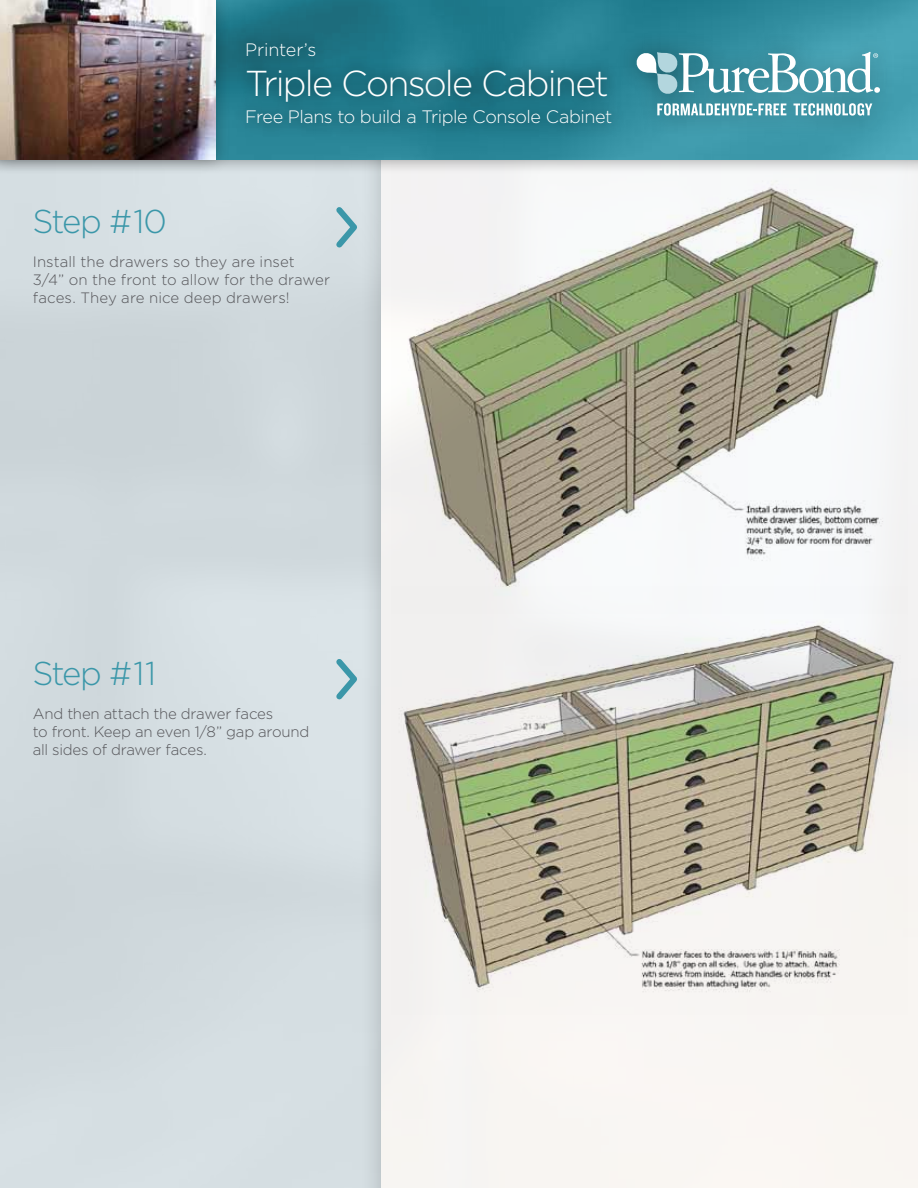
<style>
.page{position:relative;width:918px;height:1188px;background:#fff}
.page>*{position:absolute;margin:0;border:0;box-sizing:border-box;transform-origin:0 0}
.t1{font:300 36px "Gotham";letter-spacing:-.05em;color:#fff}
.t2{font:300 33px "Gotham";letter-spacing:-.055em;color:#3b97a9}
.t3{font:300 18px "Gotham";letter-spacing:-.025em;color:#fff}
.t4{font:300 15px/18px "Gotham";letter-spacing:-.01em;color:#555559}
</style>
<div class="page">
<div style="left:359px;top:44px;width:559px;height:1144px;background:#000;opacity:.2"></div>
<div style="left:382px;top:175px;width:536px;height:1013px;background:#f8f5f3"></div>
<svg style="left:331px;top:202px;width:31px;height:51px"></svg>
<svg style="left:331px;top:653px;width:31px;height:52px"></svg>
<img style="left:393px;top:615px;width:512px;height:399px">
<img style="left:393px;top:175px;width:512px;height:437px">
<div style="left:0;top:0;width:918px;height:175px;background:#000;opacity:.4"></div>
<img style="left:232px;top:0;width:686px;height:160px">
<div style="left:615px;top:31px;width:286px;height:107px;background:#000;opacity:.35"></div>
<svg style="left:636px;top:52px;width:244px;height:43px"></svg>
<svg style="left:657px;top:103px;width:129px;height:13px"></svg>
<svg style="left:793px;top:103px;width:79px;height:13px"></svg>
<div style="left:232px;top:28px;width:393px;height:111px;background:#000;opacity:.75"></div>
<div style="left:0;top:0;width:232px;height:175px;background:#000;opacity:.3"></div>
<img style="left:0;top:0;width:216px;height:160px">
<h2 class="t2" style="left:33px;top:201px;width:136px">Step #10</h2>
<p class="t3" style="left:245px;top:38px;width:73px">Printer’s</p>
<h1 class="t1" style="left:245px;top:60px;width:365px">Triple Console Cabinet</h1>
<p class="t3" style="left:245px;top:105px;width:369px">Free Plans to build a Triple Console Cabinet</p>
<p class="t4" style="left:33px;top:252px;width:299px">Install the drawers so they are inset<br>3/4” on the front to allow for the drawer faces. They are nice deep drawers!</p>
<h2 class="t2" style="left:33px;top:653px;width:125px">Step #11</h2>
<p class="t4" style="left:33px;top:704px;width:278px">And then attach the drawer faces<br>to front. Keep an even 1/8” gap around all sides of drawer faces.</p>
</div>
